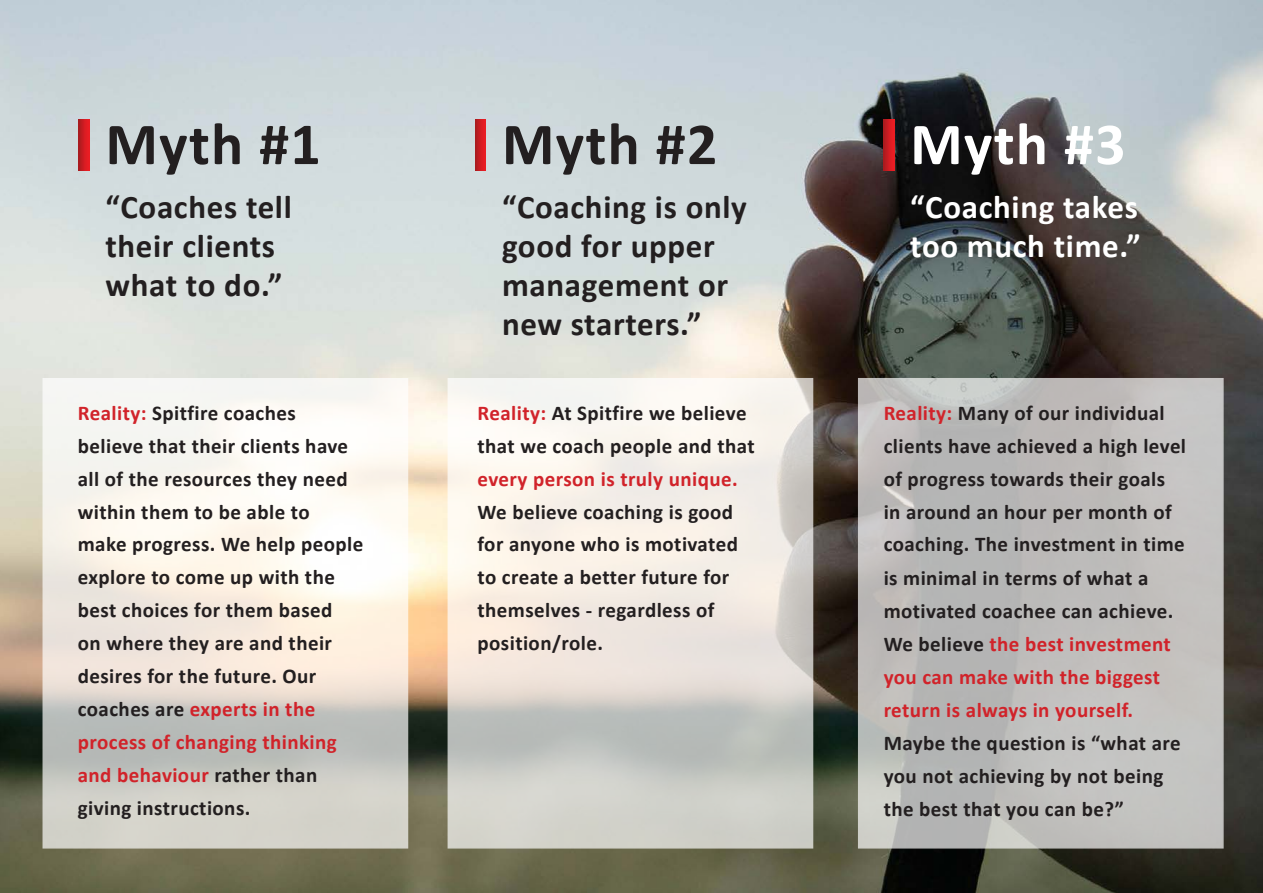
<style>
.page{position:relative;width:1263px;height:893px;background:#fff}
.page>*{position:absolute;margin:0;border:0;box-sizing:border-box;transform-origin:0 0}
.t1{font:700 60px "Calibri";letter-spacing:.02em;color:#231f20}
.t2{font:700 60px "Calibri";color:#fff}
.t3{font:700 33px/39px "Calibri";letter-spacing:.02em;color:#231f20}
.t4{font:700 33px "Calibri";letter-spacing:.02em;color:#fff}
.t5{font:700 21px/33px "Calibri";letter-spacing:.02em;color:#231f20}
.s1{color:#d1232a}
</style>
<div class="page">
<img style="left:0;top:0;width:1263px;height:893px">
<svg style="left:43px;top:378px;width:365px;height:470px"></svg>
<svg style="left:79px;top:119px;width:10px;height:51px"></svg>
<svg style="left:448px;top:378px;width:365px;height:470px;background:#e4e0d9"></svg>
<svg style="left:475px;top:119px;width:11px;height:51px"></svg>
<div style="left:858px;top:378px;width:366px;height:470px;background:#bebcba;border:2px solid #fff"></div>
<svg style="left:883px;top:119px;width:11px;height:51px"></svg>
<p class="t1" style="left:105px;top:106px;width:217px">Myth #1</p>
<p class="t3" style="left:105px;top:188px;width:188px">“Coaches tell their clients</p>
<p class="t3" style="left:105px;top:266px;width:179px">what to do.”</p>
<p class="t5" style="left:78px;top:396px;width:287px"><span class="s1">Reality:</span> Spitfire coaches believe that their clients have all of the resources they need within them to be able to make progress. We help people explore to come up with the best choices for them based<br>on where they are and their desires for the future. Our coaches are <span class="s1">experts in the process of changing thinking and behaviour</span> rather than giving instructions.</p>
<p class="t1" style="left:502px;top:106px;width:217px">Myth #2</p>
<p class="t3" style="left:502px;top:188px;width:246px">“Coaching is only good for upper management or</p>
<p class="t3" style="left:502px;top:305px;width:201px">new starters.”</p>
<p class="t5" style="left:477px;top:396px;width:279px"><span class="s1">Reality:</span> At Spitfire we believe that we coach people and that <span class="s1">every person is truly unique.<br></span>We believe coaching is good for anyone who is motivated to create a better future for themselves - regardless of position/role.</p>
<p class="t2" style="left:910px;top:106px;width:217px">Myth #3</p>
<p class="t4" style="left:910px;top:186px;width:229px">“Coaching takes</p>
<p class="t4" style="left:910px;top:225px;width:232px">too much time.”</p>
<p class="t5" style="left:884px;top:396px;width:304px"><span class="s1">Reality:</span> Many of our individual clients have achieved a high level of progress towards their goals in around an hour per month of coaching. The investment in time is minimal in terms of what a motivated coachee can achieve.<br>We believe <span class="s1">the best investment you can make with the biggest return is always in yourself.<br></span>Maybe the question is “what are you not achieving by not being the best that you can be?”</p>
</div>
